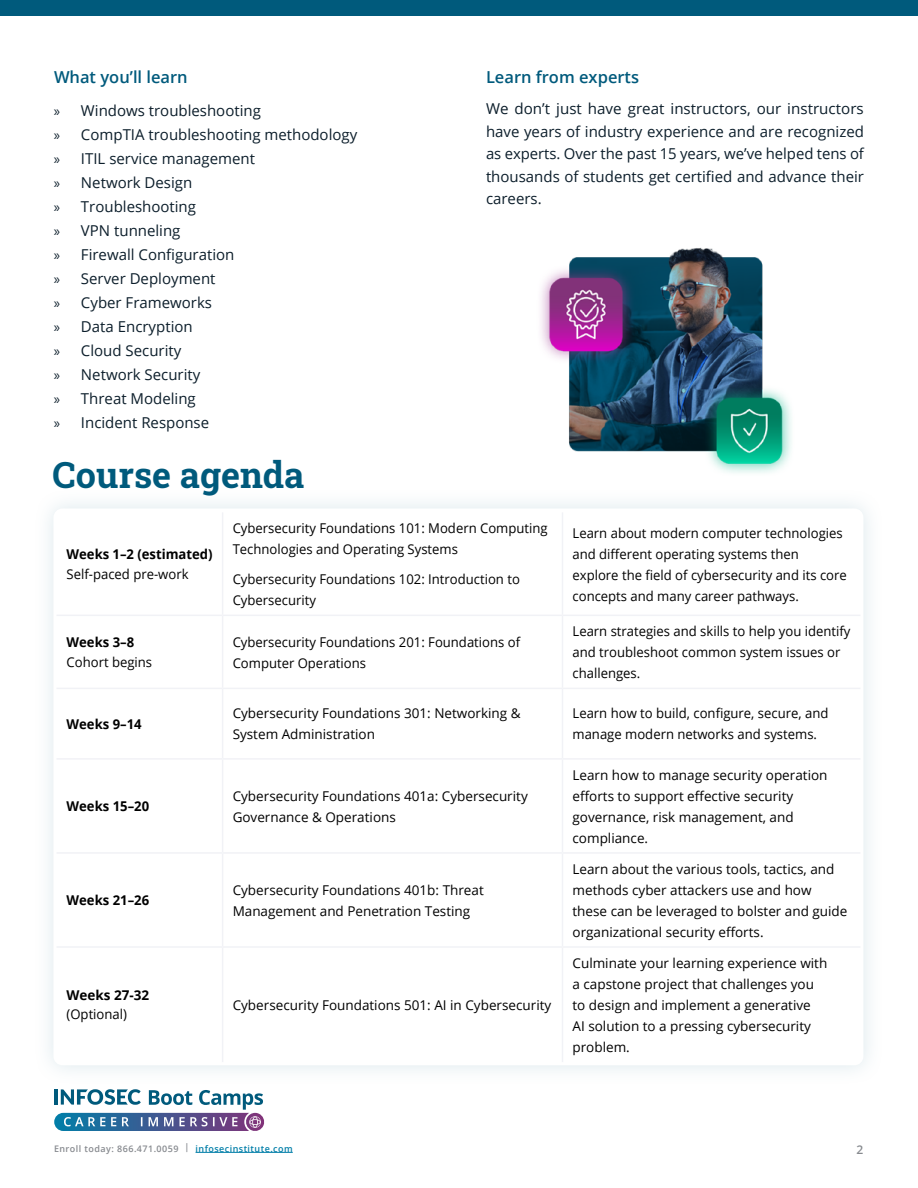
<style>
.page{position:relative;width:918px;height:1188px;background:#fff}
.page>*{position:absolute;margin:0;border:0;box-sizing:border-box;transform-origin:0 0}
.t1{font:36px "Roboto Slab";color:#005a7c}
.t2{font:600 16.5px "Open Sans";color:#005a7c}
.t3{font:15px/24px "Open Sans";color:#0c1e2b}
.t4{font:13.5px/21px "Open Sans";color:#000}
.t5{font:700 13.5px "Open Sans";color:#000}
.t6{font:600 12px "Open Sans";color:#878a8f}
.t7{font:600 9px "Open Sans";letter-spacing:.05em;color:#878a8f}
.s1{font-family:"Myriad Pro"}
.s2{color:#007ea8}
</style>
<div class="page">
<hr style="left:196px;top:1152px;width:97px;height:1px;background:#007ea8">
<div style="left:34px;top:489px;width:850px;height:596px;background:#f9fbfc"></div>
<div style="left:53px;top:508px;width:810px;height:557px;background:#fff;border-radius:9px"></div>
<div style="left:0;top:0;width:918px;height:16px;background:#005a7c"></div>
<svg style="left:54px;top:1089px;width:211px;height:42px"></svg>
<hr style="left:222px;top:512px;width:1px;height:103px;background:#f1f2f6">
<hr style="left:562px;top:512px;width:1px;height:103px;background:#f1f2f6">
<hr style="left:222px;top:616px;width:1px;height:72px;background:#f1f2f6">
<hr style="left:562px;top:616px;width:1px;height:72px;background:#f1f2f6">
<hr style="left:222px;top:689px;width:1px;height:69px;background:#f1f2f6">
<hr style="left:562px;top:689px;width:1px;height:69px;background:#f1f2f6">
<hr style="left:222px;top:760px;width:1px;height:92px;background:#f1f2f6">
<hr style="left:562px;top:760px;width:1px;height:92px;background:#f1f2f6">
<hr style="left:222px;top:854px;width:1px;height:92px;background:#f1f2f6">
<hr style="left:562px;top:854px;width:1px;height:92px;background:#f1f2f6">
<hr style="left:222px;top:948px;width:1px;height:114px;background:#f1f2f6">
<hr style="left:562px;top:948px;width:1px;height:114px;background:#f1f2f6">
<hr style="left:57px;top:615px;width:166px;height:1px;background:#f1f2f6">
<hr style="left:223px;top:615px;width:340px;height:1px;background:#f1f2f6">
<hr style="left:562px;top:615px;width:298px;height:1px;background:#f1f2f6">
<hr style="left:57px;top:688px;width:166px;height:1px;background:#f1f2f6">
<hr style="left:223px;top:688px;width:340px;height:1px;background:#f1f2f6">
<hr style="left:562px;top:688px;width:298px;height:1px;background:#f1f2f6">
<hr style="left:57px;top:758px;width:166px;height:2px;background:#f1f2f6">
<hr style="left:223px;top:758px;width:340px;height:2px;background:#f1f2f6">
<hr style="left:562px;top:758px;width:298px;height:2px;background:#f1f2f6">
<hr style="left:57px;top:852px;width:166px;height:2px;background:#f1f2f6">
<hr style="left:223px;top:852px;width:340px;height:2px;background:#f1f2f6">
<hr style="left:562px;top:852px;width:298px;height:2px;background:#f1f2f6">
<hr style="left:57px;top:946px;width:166px;height:2px;background:#f1f2f6">
<hr style="left:223px;top:946px;width:340px;height:2px;background:#f1f2f6">
<hr style="left:562px;top:946px;width:298px;height:2px;background:#f1f2f6">
<img style="left:540px;top:247px;width:252px;height:226px">
<p class="t2" style="left:54px;top:66px;width:135px">What you’ll learn</p>
<p class="t3" style="left:54px;top:98px;width:305px"><span class="s1">»</span> Windows troubleshooting<br><span class="s1">»</span> CompTIA troubleshooting methodology <span class="s1">»</span> ITIL service management<br><span class="s1">»</span> Network Design<br><span class="s1">»</span> Troubleshooting<br><span class="s1">»</span> VPN tunneling<br><span class="s1">»</span> Firewall Configuration<br><span class="s1">»</span> Server Deployment<br><span class="s1">»</span> Cyber Frameworks<br><span class="s1">»</span> Data Encryption<br><span class="s1">»</span> Cloud Security<br><span class="s1">»</span> Network Security<br><span class="s1">»</span> Threat Modeling<br><span class="s1">»</span> Incident Response</p>
<h1 class="t1" style="left:52px;top:450px;width:253px">Course agenda</h1>
<p class="t2" style="left:486px;top:66px;width:155px">Learn from experts</p>
<p class="t3" style="left:486px;top:97px;width:380px;line-height:22.5px;text-align:justify">We don’t just have great instructors, our instructors have years of industry experience and are recognized as experts. Over the past 15 years, we’ve helped tens of thousands of students get certified and advance their careers.</p>
<p class="t5" style="left:67px;top:545px;width:148px">Weeks 1–2 (estimated)</p>
<p class="t4" style="left:67px;top:563px;width:124px">Self-paced pre-work</p>
<p class="t5" style="left:67px;top:633px;width:69px">Weeks 3–8</p>
<p class="t4" style="left:67px;top:651px;width:87px">Cohort begins</p>
<p class="t4" style="left:233px;top:517px;width:316px">Cybersecurity Foundations 101: Modern Computing<br>Technologies and Operating Systems</p>
<p class="t4" style="left:233px;top:568px;width:289px">Cybersecurity Foundations 102: Introduction to<br>Cybersecurity</p>
<p class="t4" style="left:573px;top:522px;width:276px">Learn about modern computer technologies and different operating systems then explore the field of cybersecurity and its core concepts and many career pathways.</p>
<p class="t4" style="left:233px;top:631px;width:289px">Cybersecurity Foundations 201: Foundations of<br>Computer Operations</p>
<p class="t4" style="left:573px;top:620px;width:279px">Learn strategies and skills to help you identify and troubleshoot common system issues or challenges.</p>
<p class="t5" style="left:67px;top:714px;width:77px">Weeks 9–14</p>
<p class="t4" style="left:233px;top:703px;width:289px">Cybersecurity Foundations 301: Networking &amp;<br>System Administration</p>
<p class="t4" style="left:573px;top:703px;width:257px">Learn how to build, configure, secure, and manage modern networks and systems.</p>
<p class="t5" style="left:67px;top:797px;width:84px">Weeks 15–20</p>
<p class="t4" style="left:233px;top:785px;width:297px">Cybersecurity Foundations 401a: Cybersecurity<br>Governance &amp; Operations</p>
<p class="t5" style="left:67px;top:891px;width:84px">Weeks 21–26</p>
<p class="t4" style="left:233px;top:879px;width:253px">Cybersecurity Foundations 401b: Threat<br>Management and Penetration Testing</p>
<p class="t5" style="left:67px;top:986px;width:84px">Weeks 27-32</p>
<p class="t4" style="left:67px;top:1004px;width:62px">(Optional)</p>
<p class="t4" style="left:233px;top:994px;width:320px">Cybersecurity Foundations 501: AI in Cybersecurity</p>
<p class="t4" style="left:573px;top:764px;width:256px">Learn how to manage security operation efforts to support effective security governance, risk management, and compliance.</p>
<p class="t4" style="left:573px;top:858px;width:276px">Learn about the various tools, tactics, and methods cyber attackers use and how these can be leveraged to bolster and guide organizational security efforts.</p>
<p class="t4" style="left:573px;top:952px;width:256px">Culminate your learning experience with a capstone project that challenges you to design and implement a generative<br>AI solution to a pressing cybersecurity problem.</p>
<p class="t7" style="left:54px;top:1142px;width:240px">Enroll today: 866.471.0059 | <span class="s2">infosecinstitute.com</span></p>
<p class="t6" style="left:857px;top:1141px;width:8px">2</p>
</div>
